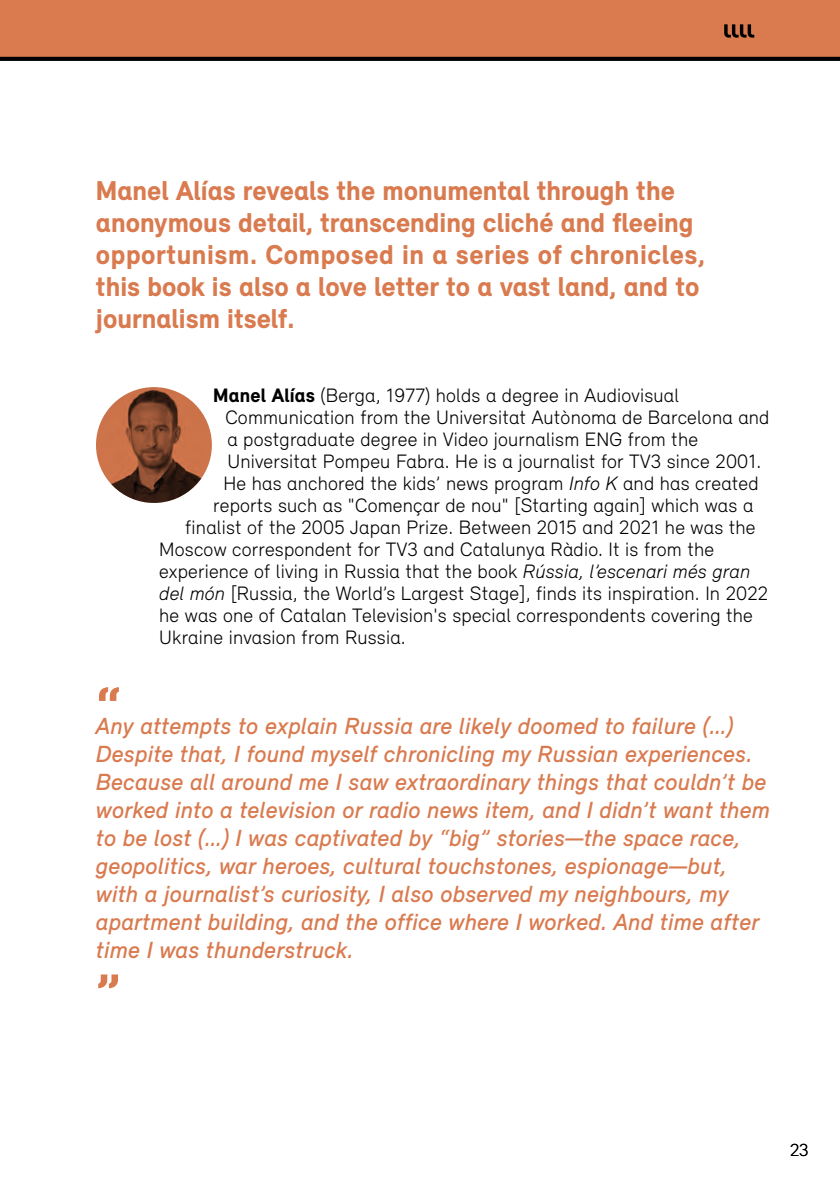
<style>
.page{position:relative;width:840px;height:1191px;background:#fff}
.page>*{position:absolute;margin:0;border:0;box-sizing:border-box;transform-origin:0 0}
.t1{font:900 58px "Relevant";color:#d97a4f}
.t2{font:900 28px/32px "Relevant";color:#d97a4f}
.t3{font:italic 500 24px/28px "Relevant";letter-spacing:.01em;color:#d97a4f}
.t4{font:300 20px "Relevant";letter-spacing:.01em;color:#000}
.t5{font:300 18px "Relevant";color:#000}
.s1{font-weight:900}
.s2{font-style:italic}
</style>
<div class="page">
<div style="left:0;top:0;width:839px;height:59px;background:#d97a4f"></div>
<svg style="left:0;top:57px;width:839px;height:4px;background:#040404"></svg>
<svg style="left:724px;top:24px;width:29px;height:14px"></svg>
<svg style="left:96px;top:387px;width:116px;height:116px;background:#915235"></svg>
<h2 class="t2" style="left:96px;top:174px;width:610px">Manel Alías reveals the monumental through the anonymous detail, transcending cliché and fleeing opportunism. Composed in a series of chronicles, this book is also a love letter to a vast land, and to journalism itself.</h2>
<p class="t4" style="left:213px;top:384px;width:467px"><span class="s1">Manel Alías</span> (Berga, 1977) holds a degree in Audiovisual</p>
<p class="t4" style="left:225px;top:406px;width:545px">Communication from the Universitat Autònoma de Barcelona and</p>
<p class="t4" style="left:227px;top:428px;width:472px">a postgraduate degree in Video journalism ENG from the</p>
<p class="t4" style="left:227px;top:450px;width:535px">Universitat Pompeu Fabra. He is a journalist for TV3 since 2001.</p>
<p class="t4" style="left:223px;top:472px;width:536px">He has anchored the kids’ news program <span class="s2">Info K</span> and has created</p>
<p class="t4" style="left:213px;top:494px;width:541px">reports such as "Començar de nou" [Starting again] which was a</p>
<p class="t4" style="left:185px;top:516px;width:571px">finalist of the 2005 Japan Prize. Between 2015 and 2021 he was the</p>
<p class="t4" style="left:159px;top:538px;width:556px">Moscow correspondent for TV3 and Catalunya Ràdio. It is from the</p>
<p class="t4" style="left:159px;top:560px;width:592px">experience of living in Russia that the book <span class="s2">Rússia, l’escenari més gran</span></p>
<p class="t4" style="left:159px;top:582px;width:610px"><span class="s2">del món</span> [Russia, the World’s Largest Stage], finds its inspiration. In 2022</p>
<p class="t4" style="left:159px;top:604px;width:595px">he was one of Catalan Television's special correspondents covering the</p>
<p class="t4" style="left:159px;top:626px;width:248px">Ukraine invasion from Russia.</p>
<h1 class="t1" style="left:96px;top:672px;width:27px">“</h1>
<p class="t3" style="left:96px;top:711px;width:675px">Any attempts to explain Russia are likely doomed to failure (…)<br>Despite that, I found myself chronicling my Russian experiences.<br>Because all around me I saw extraordinary things that couldn’t be worked into a television or radio news item, and I didn’t want them to be lost (…) I was captivated by “big” stories—the space race, geopolitics, war heroes, cultural touchstones, espionage—but, with a journalist’s curiosity, I also observed my neighbours, my apartment building, and the office where I worked. And time after time I was thunderstruck.</p>
<h1 class="t1" style="left:96px;top:959px;width:27px">”</h1>
<p class="t5" style="left:789px;top:1139px;width:20px">23</p>
</div>
